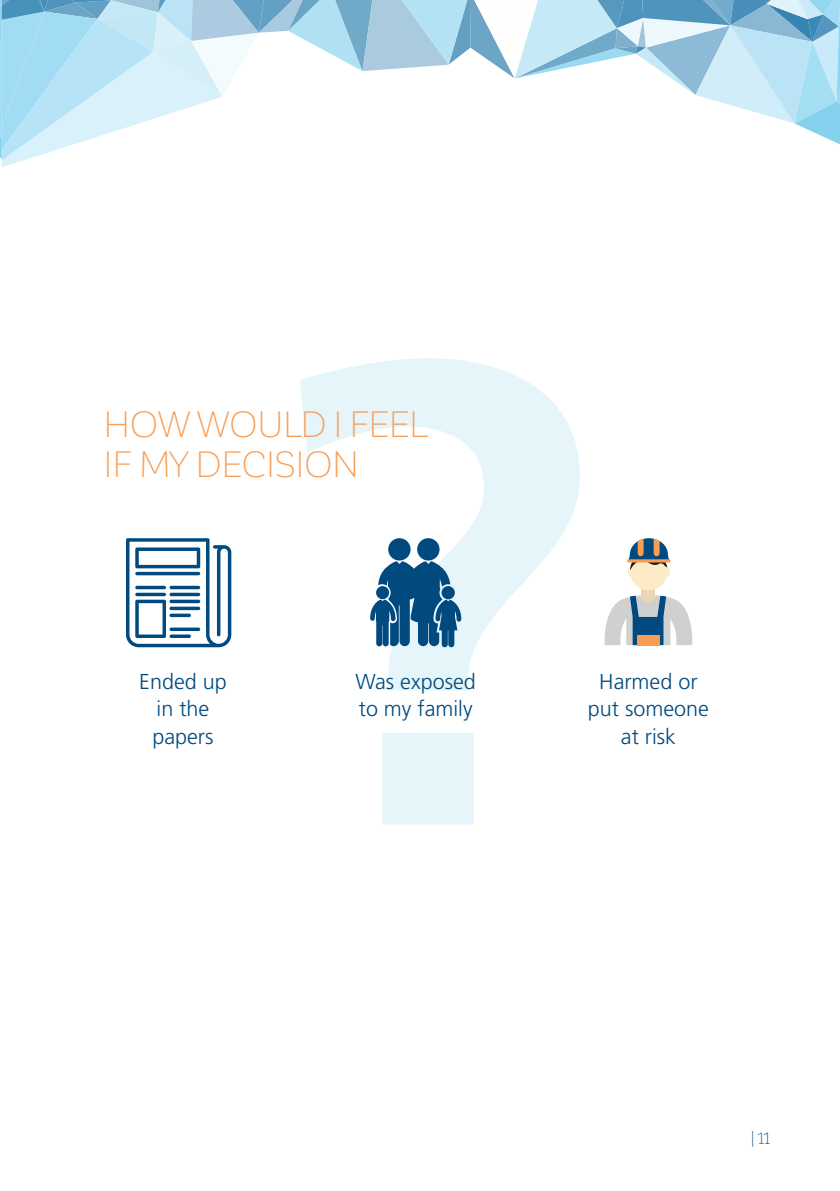
<style>
.page{position:relative;width:840px;height:1191px;background:#fff}
.page>*{position:absolute;margin:0;border:0;box-sizing:border-box;transform-origin:0 0}
.t1{font:700 656.4px "Frutiger LT Std";color:#009cd2}
.t2{font:300 36px/40px "Corporative Sans";letter-spacing:-.005em;color:#f89d53}
.t3{font:300 21.6px/27.8px "Frutiger LT Std";color:#004a7f;text-align:center}
.t4{font:300 16px "Corporative Sans";color:#004a7f}
</style>
<div class="page">
<svg style="left:0;top:0;width:839px;height:167px"></svg>
<svg style="left:126px;top:538px;width:105px;height:109px"></svg>
<div style="left:388px;top:538px;width:22px;height:22px;background:#004a7f;border-radius:50%"></div>
<div style="left:417px;top:538px;width:22px;height:22px;background:#004a7f;border-radius:50%"></div>
<svg style="left:370px;top:561px;width:91px;height:86px"></svg>
<svg style="left:604px;top:538px;width:87px;height:107px"></svg>
<hr style="left:626px;top:559px;width:44px;height:3px;background:#f89d53;border-radius:2px">
<h1 class="t1" style="left:267px;top:210px;width:330px">?</h1>
<h2 class="t2" style="left:103px;top:405px;width:325px">HOW WOULD I FEEL<br>IF MY DECISION</h2>
<p class="t3" style="left:139px;top:667px;width:89px">Ended up in the papers</p>
<p class="t3" style="left:355px;top:667px;width:122px;text-align:left">Was exposed to my family</p>
<p class="t3" style="left:587px;top:667px;width:122px">Harmed or put someone at risk</p>
<p class="t4" style="left:750px;top:1130px;width:21px">|11</p>
</div>
